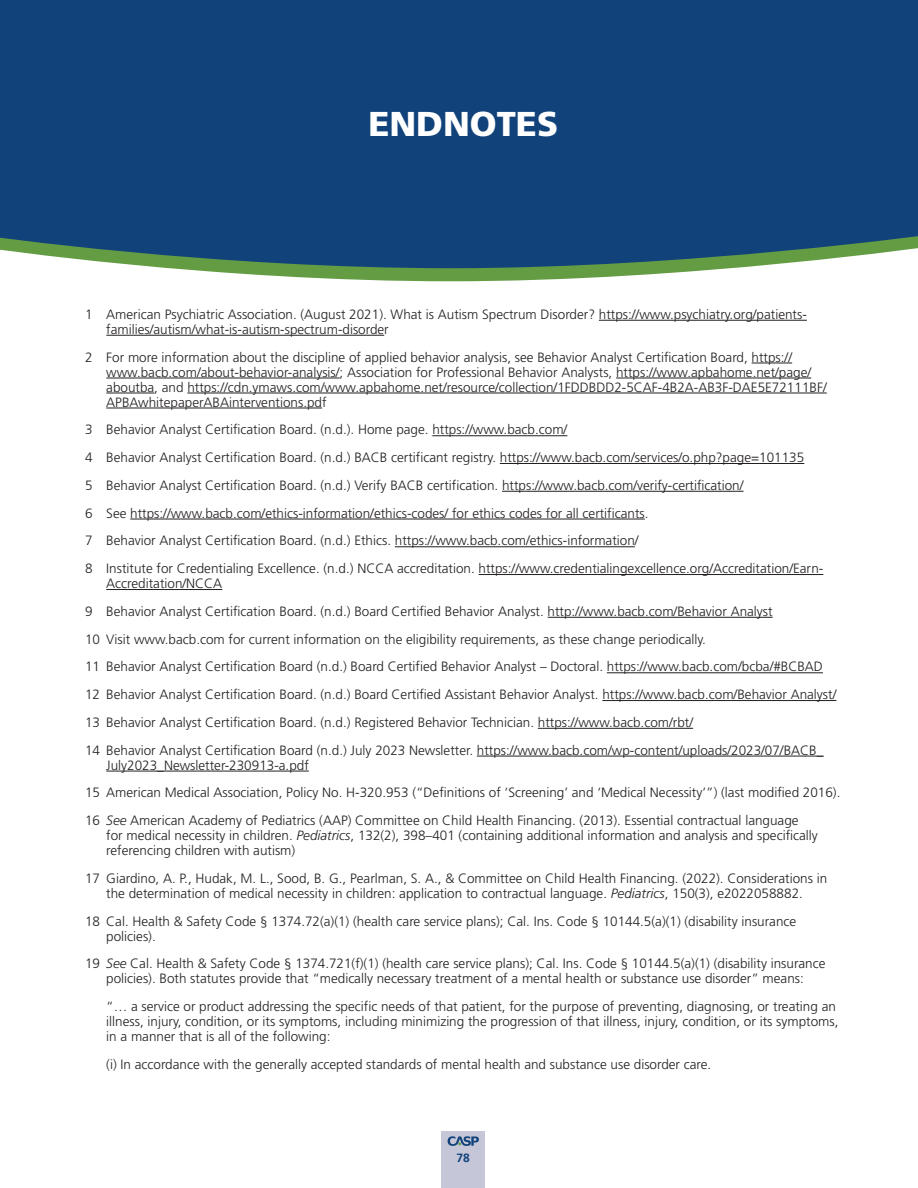
<style>
.page{position:relative;width:918px;height:1188px;background:#fff}
.page>*{position:absolute;margin:0;border:0;box-sizing:border-box;transform-origin:0 0}
.part_name{font:900 34.5px "Frutiger LT Std";color:#fff}
.endnote{font:300 13.5px/15px "Frutiger LT Std";color:#231f20}
.folio{font:700 12px "Frutiger LT Std";color:#11437a}
.s1{font-style:italic}
</style>
<div class="page">
<div style="left:442px;top:1131px;width:43px;height:57px;background:#c5c6d8"></div>
<svg style="left:448px;top:1136px;width:31px;height:10px"></svg>
<svg style="left:168px;top:268px;width:564px;height:13px;fill:#649c44"></svg>
<div style="left:0;top:0;width:918px;height:268px;background:#11437a"></div>
<hr style="left:599px;top:320px;width:208px;height:1px;background:#231f20">
<hr style="left:106px;top:335px;width:278px;height:1px;background:#231f20">
<hr style="left:752px;top:363px;width:40px;height:1px;background:#231f20">
<hr style="left:106px;top:378px;width:234px;height:1px;background:#231f20">
<hr style="left:616px;top:378px;width:195px;height:1px;background:#231f20">
<hr style="left:106px;top:393px;width:48px;height:1px;background:#231f20">
<hr style="left:187px;top:393px;width:640px;height:1px;background:#231f20">
<hr style="left:106px;top:408px;width:216px;height:1px;background:#231f20">
<hr style="left:432px;top:435px;width:135px;height:1px;background:#231f20">
<hr style="left:500px;top:463px;width:304px;height:1px;background:#231f20">
<hr style="left:502px;top:491px;width:242px;height:1px;background:#231f20">
<hr style="left:130px;top:519px;width:515px;height:1px;background:#231f20">
<hr style="left:395px;top:546px;width:240px;height:1px;background:#231f20">
<hr style="left:479px;top:574px;width:344px;height:1px;background:#231f20">
<hr style="left:106px;top:589px;width:116px;height:1px;background:#231f20">
<hr style="left:548px;top:617px;width:225px;height:1px;background:#231f20">
<hr style="left:607px;top:672px;width:216px;height:1px;background:#231f20">
<hr style="left:602px;top:700px;width:234px;height:1px;background:#231f20">
<hr style="left:538px;top:728px;width:155px;height:1px;background:#231f20">
<hr style="left:477px;top:756px;width:347px;height:1px;background:#231f20">
<hr style="left:106px;top:771px;width:203px;height:1px;background:#231f20">
<p class="part_name" style="left:368px;top:104px;width:191px">ENDNOTES</p>
<p class="endnote" style="left:106px;top:307px;width:702px;text-indent:-21px">1 American Psychiatric Association. (August 2021). What is Autism Spectrum Disorder? https://www.psychiatry.org/patients&shy;families/autism/what-is-autism-spectrum-disorder</p>
<p class="endnote" style="left:106px;top:350px;width:722px;text-indent:-21px">2 For more information about the discipline of applied behavior analysis, see Behavior Analyst Certification Board, https:// www.bacb.com/about-behavior-analysis/; Association for Professional Behavior Analysts, https://www.apbahome.net/page/ aboutba, and https://cdn.ymaws.com/www.apbahome.net/resource/collection/1FDDBDD2-5CAF-4B2A-AB3F-DAE5E72111BF/ APBAwhitepaperABAinterventions.pdf</p>
<p class="endnote" style="left:85px;top:422px;width:484px">3 Behavior Analyst Certification Board. (n.d.). Home page. https://www.bacb.com/</p>
<p class="endnote" style="left:85px;top:450px;width:721px">4 Behavior Analyst Certification Board. (n.d.) BACB certificant registry. https://www.bacb.com/services/o.php?page=101135</p>
<p class="endnote" style="left:85px;top:478px;width:660px">5 Behavior Analyst Certification Board. (n.d.) Verify BACB certification. https://www.bacb.com/verify-certification/</p>
<p class="endnote" style="left:85px;top:506px;width:565px">6 See https://www.bacb.com/ethics-information/ethics-codes/ for ethics codes for all certificants.</p>
<p class="endnote" style="left:85px;top:533px;width:555px">7 Behavior Analyst Certification Board. (n.d.) Ethics. https://www.bacb.com/ethics-information/</p>
<p class="endnote" style="left:106px;top:561px;width:719px;text-indent:-21px">8 Institute for Credentialing Excellence. (n.d.) NCCA accreditation. https://www.credentialingexcellence.org/Accreditation/Earn-<br>Accreditation/NCCA</p>
<p class="endnote" style="left:85px;top:604px;width:689px">9 Behavior Analyst Certification Board. (n.d.) Board Certified Behavior Analyst. http://www.bacb.com/Behavior Analyst</p>
<p class="endnote" style="left:85px;top:632px;width:622px">10 Visit www.bacb.com for current information on the eligibility requirements, as these change periodically.</p>
<p class="endnote" style="left:85px;top:659px;width:739px">11 Behavior Analyst Certification Board (n.d.) Board Certified Behavior Analyst – Doctoral. https://www.bacb.com/bcba/#BCBAD</p>
<p class="endnote" style="left:85px;top:687px;width:753px">12 Behavior Analyst Certification Board. (n.d.) Board Certified Assistant Behavior Analyst. https://www.bacb.com/Behavior Analyst/</p>
<p class="endnote" style="left:85px;top:715px;width:610px">13 Behavior Analyst Certification Board. (n.d.) Registered Behavior Technician. https://www.bacb.com/rbt/</p>
<p class="endnote" style="left:106px;top:743px;width:719px;text-indent:-21px">14 Behavior Analyst Certification Board (n.d.) July 2023 Newsletter. https://www.bacb.com/wp-content/uploads/2023/07/BACB_<br>July2023_Newsletter-230913-a.pdf</p>
<p class="endnote" style="left:85px;top:786px;width:757px">15 American Medical Association, Policy No. H-320.953 (“Definitions of ‘Screening’ and ‘Medical Necessity’”) (last modified 2016).</p>
<p class="endnote" style="left:106px;top:813px;width:713px;text-indent:-21px">16 <span class="s1">See</span> American Academy of Pediatrics (AAP) Committee on Child Health Financing. (2013). Essential contractual language for medical necessity in children. <span class="s1">Pediatrics</span>, 132(2), 398–401 (containing additional information and analysis and specifically referencing children with autism)</p>
<p class="endnote" style="left:85px;top:871px;width:744px;text-align:center">17 Giardino, A. P., Hudak, M. L., Sood, B. G., Pearlman, S. A., &amp; Committee on Child Health Financing. (2022). Considerations in the determination of medical necessity in children: application to contractual language. <span class="s1">Pediatrics</span>, 150(3), e2022058882.</p>
<p class="endnote" style="left:106px;top:914px;width:691px;text-indent:-21px">18 Cal. Health &amp; Safety Code § 1374.72(a)(1) (health care service plans); Cal. Ins. Code § 10144.5(a)(1) (disability insurance policies).</p>
<p class="endnote" style="left:85px;top:957px;width:742px;text-align:center">19 <span class="s1">See</span> Cal. Health &amp; Safety Code § 1374.721(f)(1) (health care service plans); Cal. Ins. Code § 10144.5(a)(1) (disability insurance policies). Both statutes provide that “medically necessary treatment of a mental health or substance use disorder” means:</p>
<p class="endnote" style="left:106px;top:999px;width:734px">“… a service or product addressing the specific needs of that patient, for the purpose of preventing, diagnosing, or treating an illness, injury, condition, or its symptoms, including minimizing the progression of that illness, injury, condition, or its symptoms, in a manner that is all of the following:</p>
<p class="endnote" style="left:106px;top:1057px;width:607px">(i) In accordance with the generally accepted standards of mental health and substance use disorder care.</p>
<p class="folio" style="left:457px;top:1151px;width:15px">78</p>
</div>
